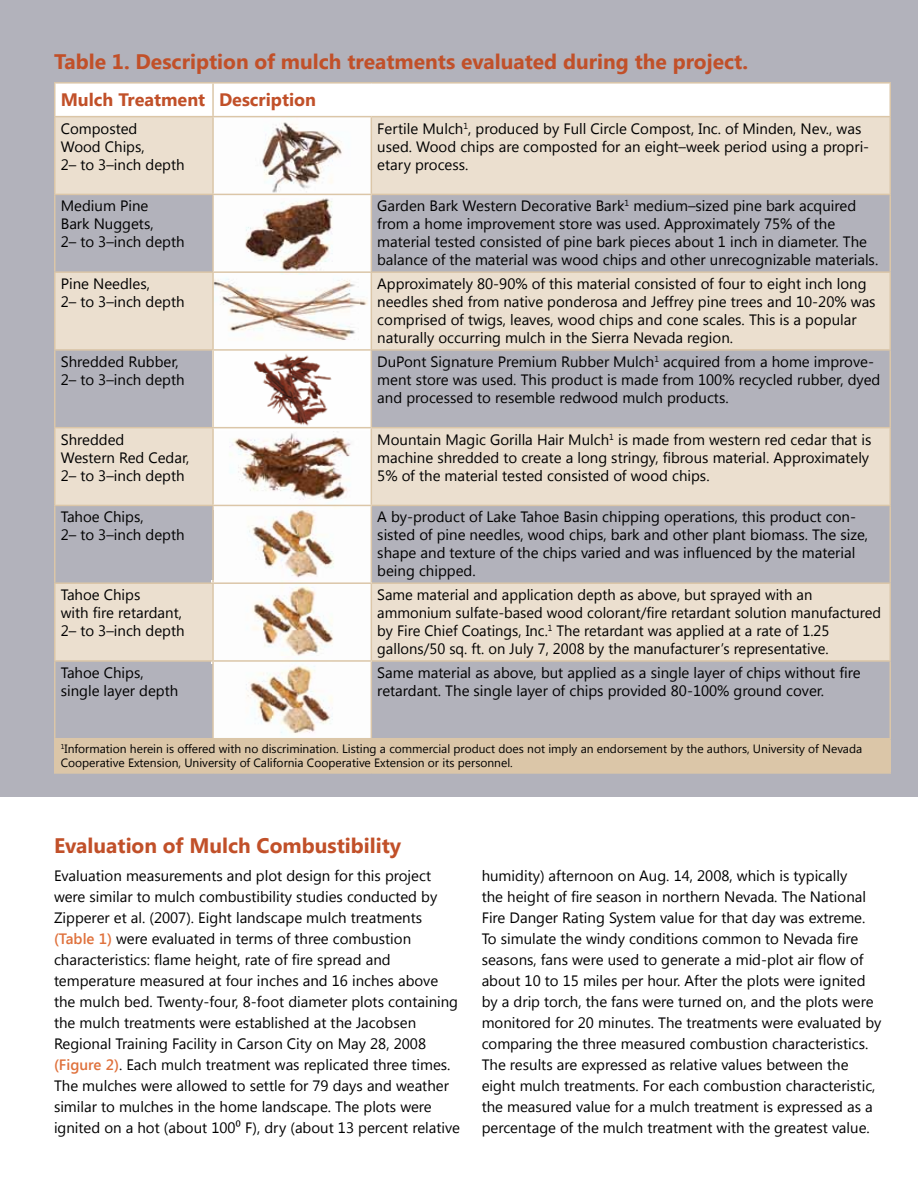
<style>
.page{position:relative;width:918px;height:1188px;background:#fff}
.page>*{position:absolute;margin:0;border:0;box-sizing:border-box;transform-origin:0 0}
.t1{font:700 21px "Segoe UI";color:#c15029}
.t2{font:700 18px "Segoe UI";color:#c15029}
.t3{font:15px/18px "Segoe UI";color:#000}
.t4{font:12px/13.5px "Segoe UI";color:#000}
.s1{font-weight:600;color:#df713c}
</style>
<div class="page">
<div style="left:0;top:0;width:918px;height:796px;background:#b2b2bb"></div>
<img style="left:214px;top:662px;width:157px;height:76px">
<div style="left:56px;top:84px;width:834px;height:32px;background:#fff"></div>
<svg style="left:56px;top:117px;width:834px;height:543px;fill:#ebdfcf"></svg>
<div style="left:55px;top:739px;width:835px;height:34px;background:#dbc6a8"></div>
<hr style="left:54px;top:82px;width:159px;height:2px;background:#dbc6a8">
<hr style="left:54px;top:84px;width:2px;height:32px;background:#dbc6a8">
<hr style="left:213px;top:82px;width:158px;height:2px;background:#dbc6a8">
<hr style="left:212px;top:84px;width:2px;height:32px;background:#dbc6a8">
<hr style="left:371px;top:82px;width:520px;height:2px;background:#dbc6a8">
<hr style="left:890px;top:84px;width:1px;height:32px;background:#dbc6a8">
<hr style="left:54px;top:116px;width:159px;height:1px;background:#dbc6a8">
<hr style="left:213px;top:116px;width:158px;height:1px;background:#dbc6a8">
<hr style="left:371px;top:116px;width:520px;height:1px;background:#dbc6a8">
<hr style="left:54px;top:117px;width:2px;height:77px;background:#dbc6a8">
<hr style="left:212px;top:117px;width:2px;height:77px;background:#dbc6a8">
<hr style="left:371px;top:117px;width:1px;height:77px;background:#dbc6a8">
<hr style="left:890px;top:117px;width:1px;height:77px;background:#dbc6a8">
<hr style="left:54px;top:194px;width:159px;height:1px;background:#dbc6a8">
<hr style="left:54px;top:195px;width:2px;height:76px;background:#dbc6a8">
<hr style="left:213px;top:194px;width:158px;height:1px;background:#dbc6a8">
<hr style="left:212px;top:195px;width:2px;height:76px;background:#dbc6a8">
<hr style="left:371px;top:194px;width:520px;height:1px;background:#dbc6a8">
<hr style="left:371px;top:195px;width:1px;height:76px;background:#dbc6a8">
<hr style="left:890px;top:195px;width:1px;height:76px;background:#dbc6a8">
<hr style="left:54px;top:271px;width:159px;height:2px;background:#dbc6a8">
<hr style="left:54px;top:273px;width:2px;height:76px;background:#dbc6a8">
<hr style="left:213px;top:271px;width:158px;height:2px;background:#dbc6a8">
<hr style="left:212px;top:273px;width:2px;height:76px;background:#dbc6a8">
<hr style="left:371px;top:271px;width:520px;height:2px;background:#dbc6a8">
<hr style="left:371px;top:273px;width:1px;height:76px;background:#dbc6a8">
<hr style="left:890px;top:273px;width:1px;height:76px;background:#dbc6a8">
<hr style="left:54px;top:349px;width:159px;height:2px;background:#dbc6a8">
<hr style="left:54px;top:351px;width:2px;height:76px;background:#dbc6a8">
<hr style="left:213px;top:349px;width:158px;height:2px;background:#dbc6a8">
<hr style="left:212px;top:351px;width:2px;height:76px;background:#dbc6a8">
<hr style="left:371px;top:349px;width:520px;height:2px;background:#dbc6a8">
<hr style="left:371px;top:351px;width:1px;height:76px;background:#dbc6a8">
<hr style="left:890px;top:351px;width:1px;height:76px;background:#dbc6a8">
<hr style="left:54px;top:427px;width:159px;height:1px;background:#dbc6a8">
<hr style="left:54px;top:428px;width:2px;height:77px;background:#dbc6a8">
<hr style="left:213px;top:427px;width:158px;height:1px;background:#dbc6a8">
<hr style="left:212px;top:428px;width:2px;height:77px;background:#dbc6a8">
<hr style="left:371px;top:427px;width:520px;height:1px;background:#dbc6a8">
<hr style="left:371px;top:428px;width:1px;height:77px;background:#dbc6a8">
<hr style="left:890px;top:428px;width:1px;height:77px;background:#dbc6a8">
<hr style="left:54px;top:505px;width:159px;height:1px;background:#dbc6a8">
<hr style="left:54px;top:506px;width:2px;height:76px;background:#dbc6a8">
<hr style="left:213px;top:505px;width:158px;height:1px;background:#dbc6a8">
<hr style="left:212px;top:506px;width:2px;height:76px;background:#dbc6a8">
<hr style="left:371px;top:505px;width:520px;height:1px;background:#dbc6a8">
<hr style="left:371px;top:506px;width:1px;height:76px;background:#dbc6a8">
<hr style="left:890px;top:506px;width:1px;height:76px;background:#dbc6a8">
<hr style="left:54px;top:582px;width:159px;height:2px;background:#dbc6a8">
<hr style="left:54px;top:584px;width:2px;height:76px;background:#dbc6a8">
<hr style="left:213px;top:582px;width:158px;height:2px;background:#dbc6a8">
<hr style="left:212px;top:584px;width:2px;height:76px;background:#dbc6a8">
<hr style="left:371px;top:582px;width:520px;height:2px;background:#dbc6a8">
<hr style="left:371px;top:584px;width:1px;height:76px;background:#dbc6a8">
<hr style="left:890px;top:584px;width:1px;height:76px;background:#dbc6a8">
<hr style="left:54px;top:660px;width:159px;height:2px;background:#dbc6a8">
<hr style="left:54px;top:662px;width:2px;height:76px;background:#dbc6a8">
<hr style="left:213px;top:660px;width:158px;height:2px;background:#dbc6a8">
<hr style="left:212px;top:662px;width:2px;height:76px;background:#dbc6a8">
<hr style="left:371px;top:660px;width:520px;height:2px;background:#dbc6a8">
<hr style="left:371px;top:662px;width:1px;height:76px;background:#dbc6a8">
<hr style="left:890px;top:662px;width:1px;height:76px;background:#dbc6a8">
<hr style="left:54px;top:738px;width:159px;height:1px;background:#dbc6a8">
<hr style="left:54px;top:739px;width:2px;height:33px;background:#dbc6a8">
<hr style="left:213px;top:738px;width:158px;height:1px;background:#dbc6a8">
<hr style="left:371px;top:738px;width:520px;height:1px;background:#dbc6a8">
<hr style="left:890px;top:739px;width:1px;height:33px;background:#dbc6a8">
<hr style="left:54px;top:772px;width:159px;height:2px;background:#dbc6a8">
<hr style="left:213px;top:772px;width:158px;height:2px;background:#dbc6a8">
<hr style="left:371px;top:772px;width:520px;height:2px;background:#dbc6a8">
<h1 class="t1" style="left:54px;top:47px;width:696px">Table 1. Description of mulch treatments evaluated during the project.</h1>
<p class="t2" style="left:61px;top:87px;width:257px">Mulch Treatment Description</p>
<p class="t3" style="left:61px;top:119px;width:125px">Composted<br>Wood Chips,<br>2– to 3–inch depth</p>
<p class="t3" style="left:377px;top:119px;width:493px">Fertile Mulch<sup>1</sup>, produced by Full Circle Compost, Inc. of Minden, Nev., was used. Wood chips are composted for an eight–week period using a propri&shy;etary process.</p>
<p class="t3" style="left:61px;top:196px;width:125px">Medium Pine<br>Bark Nuggets,<br>2– to 3–inch depth</p>
<p class="t3" style="left:377px;top:196px;width:502px">Garden Bark Western Decorative Bark<sup>1</sup> medium–sized pine bark acquired from a home improvement store was used. Approximately 75% of the material tested consisted of pine bark pieces about 1 inch in diameter. The balance of the material was wood chips and other unrecognizable materials.</p>
<p class="t3" style="left:61px;top:274px;width:125px">Pine Needles,<br>2– to 3–inch depth</p>
<p class="t3" style="left:377px;top:274px;width:500px">Approximately 80-90% of this material consisted of four to eight inch long needles shed from native ponderosa and Jeffrey pine trees and 10-20% was comprised of twigs, leaves, wood chips and cone scales. This is a popular naturally occurring mulch in the Sierra Nevada region.</p>
<p class="t3" style="left:61px;top:352px;width:125px">Shredded Rubber,<br>2– to 3–inch depth</p>
<p class="t3" style="left:377px;top:352px;width:505px">DuPont Signature Premium Rubber Mulch<sup>1</sup> acquired from a home improve&shy;ment store was used. This product is made from 100% recycled rubber, dyed and processed to resemble redwood mulch products.</p>
<p class="t3" style="left:61px;top:430px;width:130px">Shredded<br>Western Red Cedar,<br>2– to 3–inch depth</p>
<p class="t3" style="left:377px;top:430px;width:496px">Mountain Magic Gorilla Hair Mulch<sup>1</sup> is made from western red cedar that is machine shredded to create a long stringy, fibrous material. Approximately<br>5% of the material tested consisted of wood chips.</p>
<p class="t3" style="left:61px;top:507px;width:125px">Tahoe Chips,<br>2– to 3–inch depth</p>
<p class="t3" style="left:377px;top:507px;width:492px">A by-product of Lake Tahoe Basin chipping operations, this product con&shy;sisted of pine needles, wood chips, bark and other plant biomass. The size, shape and texture of the chips varied and was influenced by the material being chipped.</p>
<p class="t3" style="left:61px;top:585px;width:125px">Tahoe Chips<br>with fire retardant,<br>2– to 3–inch depth</p>
<p class="t3" style="left:377px;top:585px;width:505px">Same material and application depth as above, but sprayed with an ammonium sulfate-based wood colorant/fire retardant solution manufactured by Fire Chief Coatings, Inc.<sup>1</sup> The retardant was applied at a rate of 1.25 gallons/50 sq. ft. on July 7, 2008 by the manufacturer’s representative.</p>
<p class="t3" style="left:61px;top:663px;width:119px">Tahoe Chips, single layer depth</p>
<p class="t3" style="left:377px;top:663px;width:485px">Same material as above, but applied as a single layer of chips without fire retardant. The single layer of chips provided 80-100% ground cover.</p>
<p class="t4" style="left:61px;top:742px;width:803px"><sup>1</sup>Information herein is offered with no discrimination. Listing a commercial product does not imply an endorsement by the authors, University of Nevada<br>Cooperative Extension, University of California Cooperative Extension or its personnel.</p>
<h1 class="t1" style="left:54px;top:831px;width:349px">Evaluation of Mulch Combustibility</h1>
<p class="t3" style="left:54px;top:865px;width:408px;line-height:21px">Evaluation measurements and plot design for this project were similar to mulch combustibility studies conducted by Zipperer et al. (2007). Eight landscape mulch treatments <span class="s1">(Table 1)</span> were evaluated in terms of three combustion characteristics: flame height, rate of fire spread and temperature measured at four inches and 16 inches above the mulch bed. Twenty-four, 8-foot diameter plots containing the mulch treatments were established at the Jacobsen Regional Training Facility in Carson City on May 28, 2008 <span class="s1">(Figure 2)</span>. Each mulch treatment was replicated three times.<br>The mulches were allowed to settle for 79 days and weather similar to mulches in the home landscape. The plots were ignited on a hot (about 100⁰ F), dry (about 13 percent relative</p>
<p class="t3" style="left:482px;top:865px;width:401px;line-height:21px">humidity) afternoon on Aug. 14, 2008, which is typically<br>the height of fire season in northern Nevada. The National Fire Danger Rating System value for that day was extreme.<br>To simulate the windy conditions common to Nevada fire seasons, fans were used to generate a mid-plot air flow of about 10 to 15 miles per hour. After the plots were ignited by a drip torch, the fans were turned on, and the plots were monitored for 20 minutes. The treatments were evaluated by comparing the three measured combustion characteristics.<br>The results are expressed as relative values between the eight mulch treatments. For each combustion characteristic, the measured value for a mulch treatment is expressed as a percentage of the mulch treatment with the greatest value.</p>
</div>
